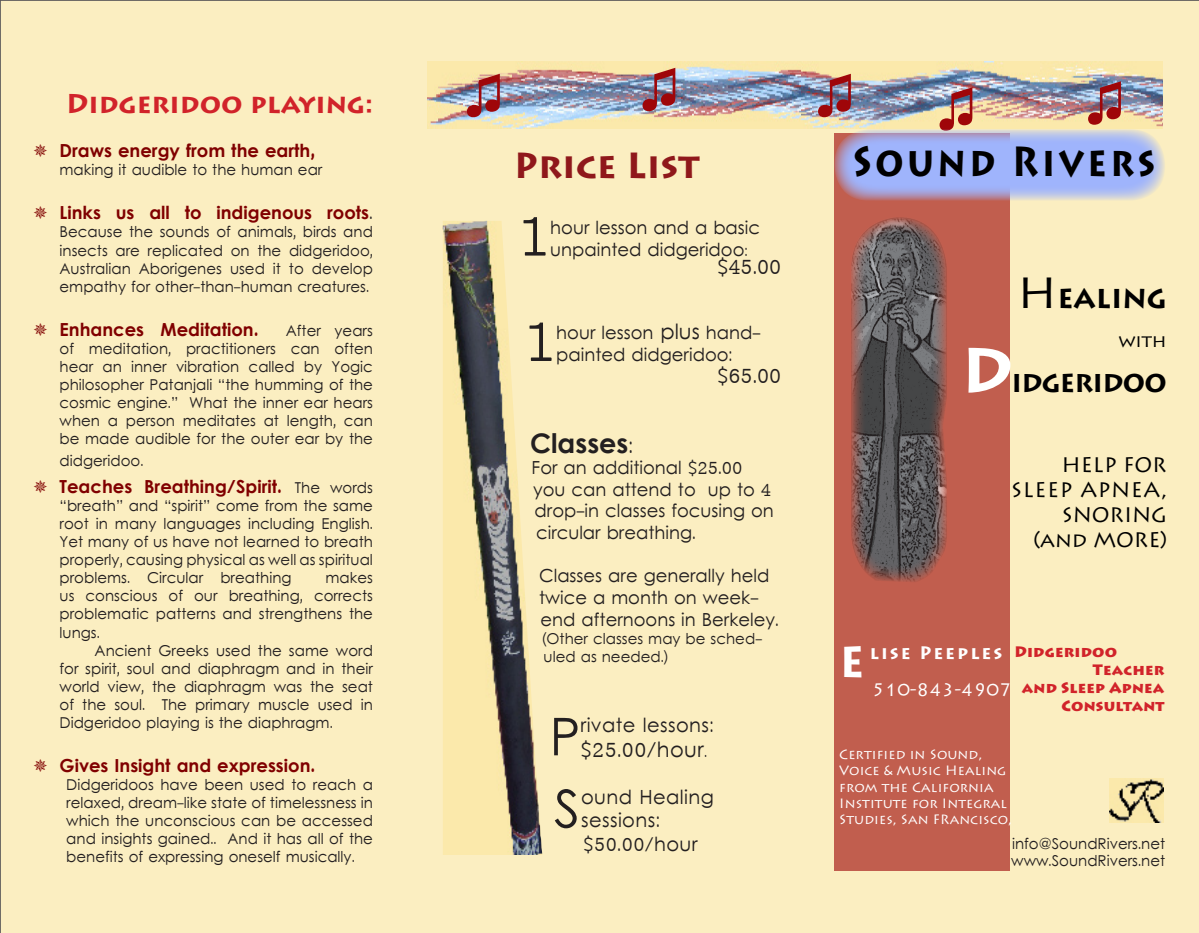
<style>
.page{position:relative;width:1199px;height:933px;background:#fff}
.page>*{position:absolute;margin:0;border:0;box-sizing:border-box;transform-origin:0 0}
.t1{font:700 63px "Lithos Pro";color:#fff}
.t2{font:56.1px "Levenim";color:#231f20}
.t3{font:54px "Times New Roman";color:#9f0609}
.t4{font:52.05px "Levenim";color:#231f20}
.t5{font:700 42.75px "Lithos Pro";color:#fff}
.t6{font:700 41.7px "Lithos Pro";letter-spacing:.09em;color:#000;scale:.86 1}
.t7{font:700 36px "Lithos Pro";color:#8f181b}
.t8{font:700 27px "Lithos Pro";color:#d1232a}
.t9{font:700 27px "Levenim";color:#231f20}
.t10{font:700 27px "Lithos Pro";color:#000}
.t11{font:700 25.5px "Lithos Pro";color:#000}
.t12{font:21px "Levenim";letter-spacing:.02em;color:#231f20}
.t13{font:21px "Lithos Pro";color:#000}
.t14{font:21px "Lithos Pro";letter-spacing:.03em;color:#000}
.t15{font:19.5px "Levenim";letter-spacing:.02em;color:#231f20}
.t16{font:18px/21.6px "Levenim";color:#231f20}
.t17{font:700 18px "Levenim";color:#800000}
.t18{font:18px "Lithos Pro";color:#fff}
.t19{font:700 18px "Lithos Pro";letter-spacing:.11em;color:#fff}
.t20{font:18px "Lithos Pro";color:#000}
.t21{font:15px/18px "Levenim";color:#231f20;text-align:justify}
.t22{font:900 15px "Lithos Pro";letter-spacing:.01em;color:#d1232a}
.t23{font:13.5px/16.4px "Lithos Pro";letter-spacing:.01em;color:#fff}
.s1{font-weight:400;color:#231f20}
.s2{font-weight:400;font-size:15px;color:#231f20}
.s3{font-size:15px}
.s4{font-size:21px}
.s5{font-weight:400;font-size:21px}
.s6{font-weight:400;font-size:43.5px}
</style>
<div class="page">
<div style="left:0;top:0;width:1199px;height:932px;background:#fbeec1"></div>
<img style="left:427px;top:61px;width:736px;height:67px">
<img style="left:443px;top:221px;width:99px;height:633px">
<div style="left:834px;top:133px;width:176px;height:737px;background:#c15e4e"></div>
<svg style="left:834px;top:129px;width:331px;height:72px;background:#a9b3ea"></svg>
<img style="left:851px;top:217px;width:96px;height:365px">
<img style="left:1109px;top:778px;width:54px;height:43px">
<svg style="left:34px;top:144px;width:13px;height:13px"></svg>
<svg style="left:34px;top:206px;width:13px;height:13px"></svg>
<svg style="left:34px;top:322px;width:13px;height:13px"></svg>
<svg style="left:34px;top:480px;width:13px;height:13px"></svg>
<svg style="left:34px;top:758px;width:13px;height:13px"></svg>
<p class="t8" style="left:66px;top:87px;width:308px">Didgeridoo playing:</p>
<p class="t17" style="left:60px;top:140px;width:257px">Draws energy from the earth,</p>
<p class="t21" style="left:60px;top:162px;width:264px">making it audible to the human ear</p>
<p class="t17" style="left:60px;top:202px;width:315px">Links us all to indigenous roots<span class="s1">.</span></p>
<p class="t21" style="left:60px;top:224px;width:315px">Because the sounds of animals, birds and insects are replicated on the didgeridoo, Australian Aborigenes used it to develop empathy for other-than-human creatures.</p>
<p class="t17" style="left:60px;top:318px;width:201px">Enhances Meditation.</p>
<p class="t21" style="left:60px;top:322px;width:315px;text-indent:226px">After years of meditation, practitioners can often hear an inner vibration called by Yogic philosopher Patanjali “the humming of the cosmic engine.” What the inner ear hears when a person meditates at length, can be made audible for the outer ear by the</p>
<p class="t21" style="left:60px;top:453px;width:85px">didgeridoo.</p>
<p class="t17" style="left:60px;top:476px;width:315px">Teaches Breathing/Spirit. <span class="s2">The words</span></p>
<p class="t21" style="left:60px;top:498px;width:315px">“breath” and “spirit” come from the same root in many languages including English.<br>Yet many of us have not learned to breath properly, causing physical as well as spiritual problems. Circular breathing</p>
<p class="t21" style="left:60px;top:570px;width:315px;text-indent:266px">makes us conscious of our breathing, corrects problematic patterns and strengthens the lungs.</p>
<p class="t21" style="left:60px;top:642px;width:315px;text-indent:35px">Ancient Greeks used the same word for spirit, soul and diaphragm and in their world view, the diaphragm was the seat of the soul. The primary muscle used in Didgeridoo playing is the diaphragm.</p>
<p class="t17" style="left:60px;top:754px;width:257px">Gives Insight and expression.</p>
<p class="t21" style="left:66px;top:776px;width:308px">Didgeridoos have been used to reach a relaxed, dream-like state of timelessness in which the unconscious can be accessed and insights gained.. And it has all of the benefits of expressing oneself musically.</p>
<p class="t3" style="left:465px;top:59px;width:42px">♫</p>
<p class="t3" style="left:640px;top:53px;width:42px">♫</p>
<p class="t3" style="left:816px;top:59px;width:42px">♫</p>
<p class="t3" style="left:937px;top:73px;width:42px">♫</p>
<p class="t3" style="left:1086px;top:67px;width:42px">♫</p>
<p class="t7" style="left:514px;top:144px;width:187px">Price List</p>
<p class="t2" style="left:518px;top:202px;width:34px">1</p>
<p class="t16" style="left:550px;top:218px;width:211px">hour lesson and a basic unpainted didgeridoo<span class="s3">:</span></p>
<p class="t12" style="left:717px;top:254px;width:65px">$45.00</p>
<p class="t2" style="left:524px;top:308px;width:34px">1</p>
<p class="t16" style="left:556px;top:323px;width:206px">hour lesson <span class="s4">plus</span> hand&shy;painted didgeridoo:</p>
<p class="t12" style="left:717px;top:362px;width:65px">$65.00</p>
<p class="t9" style="left:530px;top:427px;width:105px">Classes<span class="s5">:</span></p>
<p class="t16" style="left:532px;top:458px;width:244px">For an additional $25.00 you can attend to up to 4 drop-in classes focusing on circular breathing.</p>
<p class="t16" style="left:539px;top:566px;width:241px">Classes are generally held twice a month on week&shy;end afternoons in Berkeley.</p>
<p class="t21" style="left:542px;top:630px;width:222px">(Other classes may be sched&shy;uled as needed.)</p>
<p class="t4" style="left:550px;top:705px;width:32px">P</p>
<p class="t15" style="left:580px;top:713px;width:135px">rivate lessons:</p>
<p class="t12" style="left:580px;top:737px;width:128px">$25.00/hour<span class="s3">.</span></p>
<p class="t4" style="left:554px;top:777px;width:27px">S</p>
<p class="t15" style="left:581px;top:785px;width:134px">ound Healing</p>
<p class="t15" style="left:581px;top:808px;width:81px">sessions:</p>
<p class="t15" style="left:583px;top:832px;width:116px">$50.00/hour</p>
<p class="t6" style="left:853px;top:137px;width:354px">Sound Rivers</p>
<p class="t10" style="left:1017px;top:282px;width:151px"><span class="s6">H</span>ealing</p>
<p class="t20" style="left:1118px;top:330px;width:50px">with</p>
<p class="t1" style="left:961px;top:332px;width:54px">D</p>
<p class="t11" style="left:1011px;top:368px;width:157px">idgeridoo</p>
<p class="t13" style="left:1061px;top:452px;width:107px">h elp for</p>
<p class="t14" style="left:1011px;top:477px;width:157px">Sleep Apnea,</p>
<p class="t13" style="left:1062px;top:502px;width:106px">Snoring</p>
<p class="t13" style="left:1034px;top:527px;width:134px">(and more)</p>
<p class="t22" style="left:1014px;top:642px;width:104px">Didgeridoo</p>
<p class="t22" style="left:1093px;top:660px;width:73px">Teacher</p>
<p class="t22" style="left:1022px;top:678px;width:144px">and Sleep Apnea</p>
<p class="t22" style="left:1061px;top:696px;width:104px">Consultant</p>
<p class="t5" style="left:839px;top:636px;width:19px">E</p>
<p class="t19" style="left:870px;top:642px;width:134px">lise Peeples</p>
<p class="t18" style="left:872px;top:678px;width:141px">510-843-4907</p>
<p class="t23" style="left:839px;top:746px;width:174px">Certified in Sound,<br>Voice &amp; Music Healing from the California<br>I nstitute for I ntegral<br>Studies, San FRancisco,</p>
<p class="t21" style="left:1012px;top:835px;width:155px">info@SoundRivers.net</p>
<p class="t21" style="left:1011px;top:851px;width:155px">www.SoundRivers.net</p>
</div>
